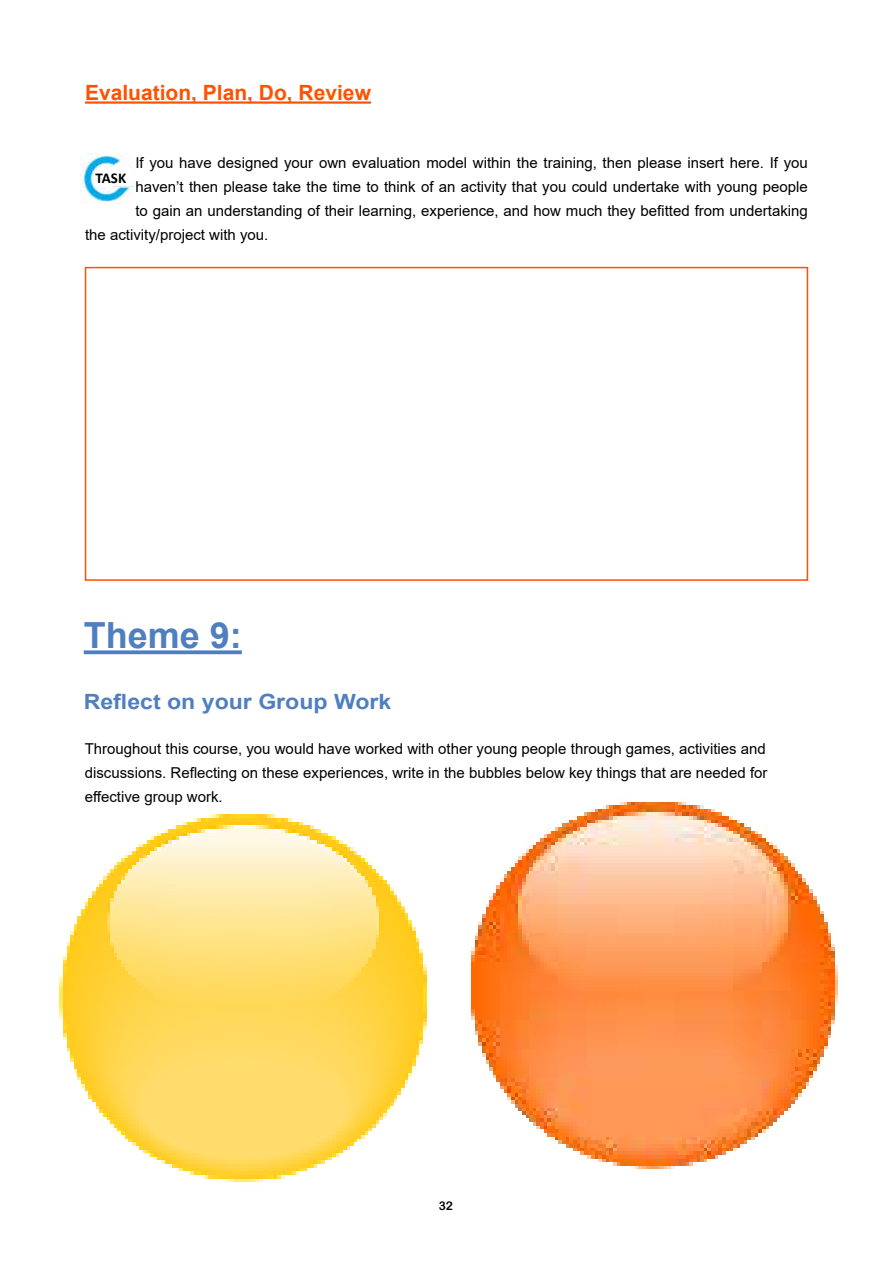
<style>
.page{position:relative;width:893px;height:1263px;background:#fff}
.page>*{position:absolute;margin:0;border:0;box-sizing:border-box;transform-origin:0 0}
.t1{font:700 36px "Arial";color:#507fc0}
.t2{font:700 21px "Arial";color:#ff5100}
.t3{font:700 21px "Arial";color:#507fc0;scale:1.1 1}
.t4{font:15px/24px "Arial";color:#000;text-align:justify}
.t5{font:700 15px "Calibri";color:#000}
.t6{font:12px "Arial Rounded MT Bold";color:#000}
</style>
<div class="page">
<hr style="left:85px;top:101px;width:286px;height:3px;background:#ff5100">
<div style="left:85px;top:267px;width:723px;height:314px;border:2px solid #ff5100"></div>
<img style="left:80px;top:154px;width:53px;height:50px">
<svg style="left:96px;top:161px;width:37px;height:25px"></svg>
<svg style="left:84px;top:650px;width:158px;height:4px"></svg>
<img style="left:472px;top:802px;width:366px;height:367px">
<img style="left:59px;top:814px;width:368px;height:368px">
<h2 class="t2" style="left:85px;top:78px;width:287px">Evaluation, Plan, Do, Review</h2>
<p class="t4" style="left:135px;top:150px;width:674px">If you have designed your own evaluation model within the training, then please insert here. If you</p>
<p class="t4" style="left:135px;top:174px;width:674px">haven’t then please take the time to think of an activity that you could undertake with young people</p>
<p class="t4" style="left:135px;top:198px;width:674px">to gain an understanding of their learning, experience, and how much they befitted from undertaking</p>
<p class="t4" style="left:85px;top:222px;width:185px">the activity/project with you.</p>
<p class="t5" style="left:96px;top:167px;width:32px">TASK</p>
<h1 class="t1" style="left:84px;top:610px;width:160px">Theme 9:</h1>
<h2 class="t3" style="left:84px;top:687px;width:281px">Reflect on your Group Work</h2>
<p class="t4" style="left:85px;top:736px;width:684px">Throughout this course, you would have worked with other young people through games, activities and discussions. Reflecting on these experiences, write in the bubbles below key things that are needed for effective group work.</p>
<p class="t6" style="left:439px;top:1199px;width:16px">32</p>
</div>
